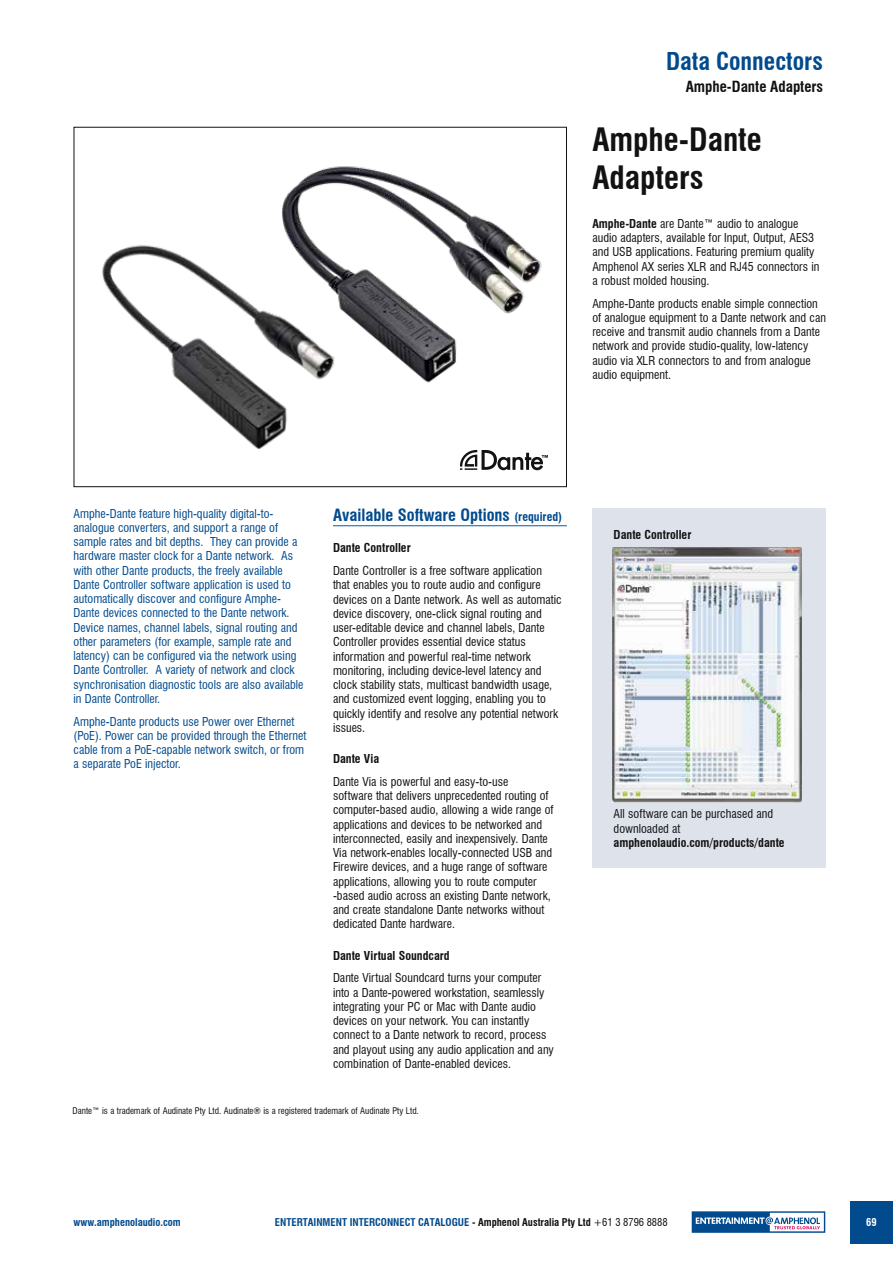
<style>
.page{position:relative;width:893px;height:1263px;background:#fff}
.page>*{position:absolute;margin:0;border:0;box-sizing:border-box;transform-origin:0 0}
.t1{font:700 condensed 31.5px/37.8px "Swiss 721 BT";color:#121212}
.t2{font:700 condensed 24px "Swiss 721 BT";color:#004a8d}
.t3{font:700 condensed 16.5px "Swiss 721 BT";color:#004a8d}
.t4{font:700 condensed 15px "Swiss 721 BT";color:#121212}
.t5{font:condensed 12px/14.2px "Swiss 721 BT";color:#121212}
.t6{font:condensed 12px/14.2px "Swiss 721 BT";color:#004a8d}
.t7{font:700 condensed 12px "Swiss 721 BT";color:#121212}
.t8{font:700 condensed 10.5px "Swiss 721 BT";color:#004a8d}
.t9{font:700 condensed 10.5px "Swiss 721 BT";color:#fff}
.t10{font:condensed 9px "Swiss 721 BT";color:#121212}
.s1{font-weight:700}
.s2{font-size:12px}
.s3{color:#121212}
.s4{font-weight:400;color:#121212}
</style>
<div class="page">
<div style="left:850px;top:1201px;width:43px;height:42px;background:#004a8d"></div>
<svg style="left:692px;top:1211px;width:133px;height:22px"></svg>
<hr style="left:333px;top:525px;width:234px;height:1px;background:#005fa0">
<div style="left:592px;top:509px;width:234px;height:359px;background:#dde2eb"></div>
<img style="left:613px;top:548px;width:189px;height:254px">
<svg style="left:460px;top:450px;width:88px;height:20px"></svg>
<img style="left:73px;top:220px;width:214px;height:247px">
<img style="left:242px;top:159px;width:325px;height:230px">
<h2 class="t2" style="left:666px;top:47px;width:158px">Data Connectors</h2>
<p class="t4" style="left:686px;top:77px;width:139px">Amphe-Dante Adapters</p>
<h1 class="t1" style="left:592px;top:120px;width:171px">Amphe-Dante<br>Adapters</h1>
<p class="t5" style="left:592px;top:216px;width:228px"><span class="s1">Amphe-Dante</span> are Dante™ audio to analogue audio adapters, available for Input, Output, AES3 and USB applications. Featuring premium quality Amphenol AX series XLR and RJ45 connectors in a robust molded housing.</p>
<p class="t5" style="left:592px;top:296px;width:235px">Amphe-Dante products enable simple connection of analogue equipment to a Dante network and can receive and transmit audio channels from a Dante network and provide studio-quality, low-latency audio via XLR connectors to and from analogue audio equipment.</p>
<p class="t6" style="left:74px;top:506px;width:231px">Amphe-Dante feature high-quality digital-to&shy;analogue converters, and support a range of sample rates and bit depths. They can provide a hardware master clock for a Dante network. As with other Dante products, the freely available Dante Controller software application is used to automatically discover and configure Amphe-Dante devices connected to the Dante network.<br>Device names, channel labels, signal routing and other parameters (for example, sample rate and latency) can be configured via the network using Dante Controller. A variety of network and clock synchronisation diagnostic tools are also available in Dante Controller.</p>
<p class="t6" style="left:74px;top:714px;width:234px">Amphe-Dante products use Power over Ethernet (PoE). Power can be provided through the Ethernet cable from a PoE-capable network switch, or from a separate PoE injector.</p>
<h3 class="t3" style="left:333px;top:505px;width:231px">Available Software Options <span class="s2">(required)</span></h3>
<p class="t7" style="left:333px;top:541px;width:79px">Dante Controller</p>
<p class="t5" style="left:333px;top:564px;width:230px">Dante Controller is a free software application that enables you to route audio and configure devices on a Dante network. As well as automatic device discovery, one-click signal routing and user-editable device and channel labels, Dante Controller provides essential device status information and powerful real-time network monitoring, including device-level latency and clock stability stats, multicast bandwidth usage, and customized event logging, enabling you to quickly identify and resolve any potential network issues.</p>
<p class="t7" style="left:333px;top:751px;width:48px">Dante Via</p>
<p class="t5" style="left:333px;top:774px;width:222px">Dante Via is powerful and easy-to-use<br>software that delivers unprecedented routing of computer-based audio, allowing a wide range of applications and devices to be networked and interconnected, easily and inexpensively. Dante Via network-enables locally-connected USB and Firewire devices, and a huge range of software applications, allowing you to route computer -based audio across an existing Dante network, and create standalone Dante networks without dedicated Dante hardware.</p>
<p class="t7" style="left:333px;top:948px;width:118px">Dante Virtual Soundcard</p>
<p class="t5" style="left:333px;top:971px;width:222px">Dante Virtual Soundcard turns your computer into a Dante-powered workstation, seamlessly integrating your PC or Mac with Dante audio devices on your network. You can instantly connect to a Dante network to record, process and playout using any audio application and any combination of Dante-enabled devices.</p>
<p class="t10" style="left:73px;top:1105px;width:348px">Dante™ is a trademark of Audinate Pty Ltd. Audinate® is a registered trademark of Audinate Pty Ltd.</p>
<p class="t7" style="left:614px;top:527px;width:79px">Dante Controller</p>
<p class="t5" style="left:614px;top:807px;width:161px">All software can be purchased and downloaded at</p>
<p class="t7" style="left:614px;top:835px;width:173px">amphenolaudio.com/products/dante</p>
<p class="t8" style="left:74px;top:1216px;width:109px">www.amphenolaudio.com</p>
<p class="t8" style="left:275px;top:1216px;width:394px">ENTERTAINMENT INTERCONNECT CATALOGUE <span class="s3">- Amphenol Australia Pty Ltd</span> <span class="s4">+61 3 8796 8888</span></p>
<p class="t9" style="left:866px;top:1216px;width:12px">69</p>
</div>
